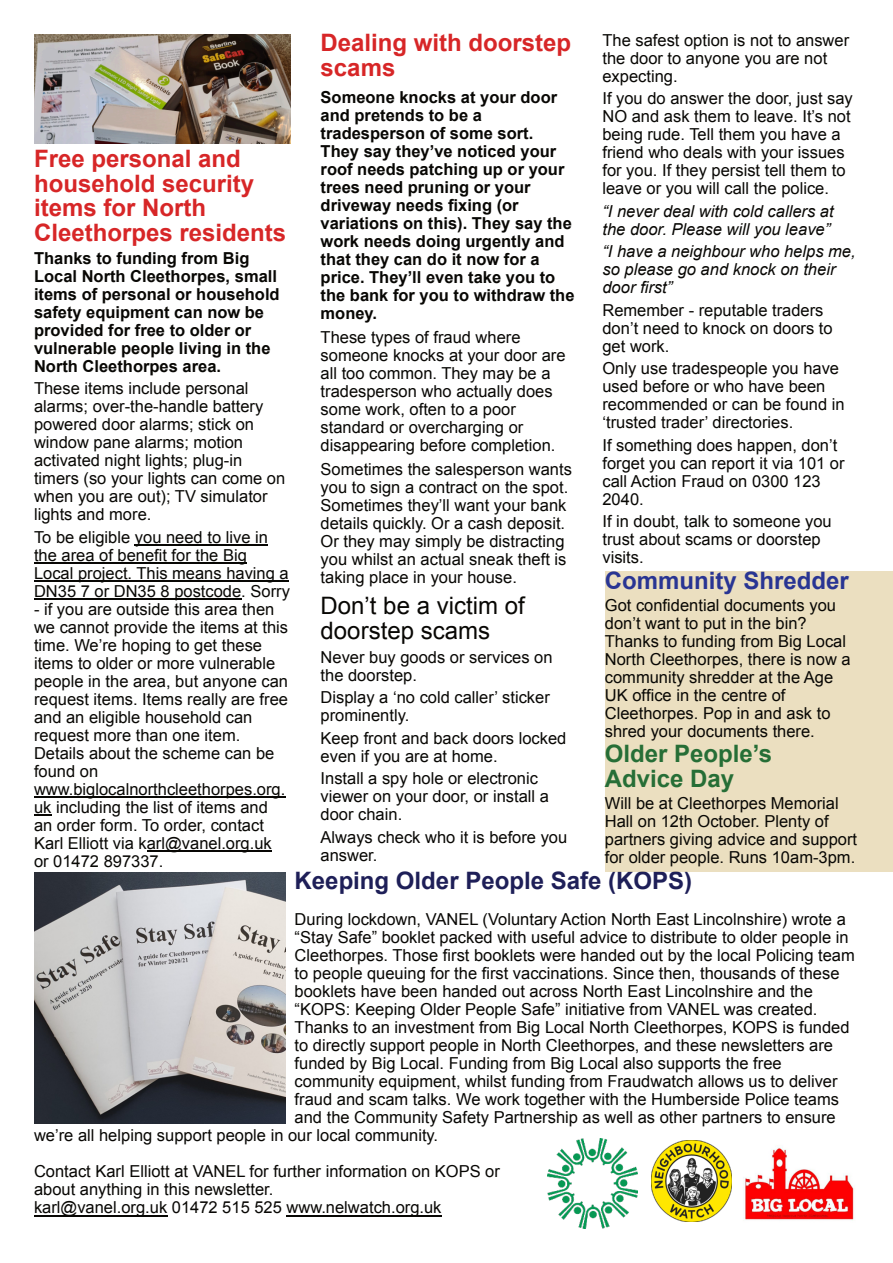
<style>
.page{position:relative;width:893px;height:1263px;background:#fff}
.page>*{position:absolute;margin:0;border:0;box-sizing:border-box;transform-origin:0 0}
.t1{font:700 24px/24.8px "Arial";color:#d72627}
.t2{font:24px/24.8px "Arial";color:#080704}
.t3{font:700 24px "Arial";color:#1e1f58}
.t4{font:700 24px/24.8px "Arial";color:#266e36}
.t5{font:700 24px "Arial";color:#293593}
.t6{font:16.5px/18px "Arial";color:#080704}
.t7{font:700 16.5px/18px "Arial";color:#080704}
.t8{font:italic 16.5px/18px "Arial";color:#080704}
</style>
<div class="page">
<hr style="left:34px;top:1215px;width:133px;height:1px;background:#080704">
<hr style="left:287px;top:1215px;width:155px;height:1px;background:#080704">
<img style="left:547px;top:1138px;width:90px;height:91px">
<div style="left:605px;top:571px;width:288px;height:301px;background:#ebdfc0"></div>
<img style="left:34px;top:872px;width:252px;height:252px">
<img style="left:743px;top:1147px;width:112px;height:74px">
<hr style="left:135px;top:544px;width:133px;height:2px;background:#080704">
<hr style="left:34px;top:562px;width:213px;height:2px;background:#080704">
<hr style="left:34px;top:580px;width:255px;height:2px;background:#080704">
<hr style="left:34px;top:598px;width:207px;height:2px;background:#080704">
<hr style="left:34px;top:796px;width:251px;height:2px;background:#080704">
<svg style="left:34px;top:814px;width:17px;height:2px"></svg>
<hr style="left:147px;top:850px;width:125px;height:2px;background:#080704">
<img style="left:651px;top:1141px;width:81px;height:81px">
<img style="left:34px;top:34px;width:256px;height:109px">
<h1 class="t1" style="left:34px;top:148px;width:254px">Free personal and household security items for North<br>Cleethorpes residents</h1>
<p class="t7" style="left:34px;top:250px;width:247px">Thanks to funding from Big<br>Local North Cleethorpes, small items of personal or household safety equipment can now be provided for free to older or vulnerable people living in the<br>North Cleethorpes area.</p>
<p class="t6" style="left:34px;top:381px;width:253px">These items include personal alarms; over-the-handle battery powered door alarms; stick on window pane alarms; motion activated night lights; plug-in timers (so your lights can come on when you are out); TV simulator lights and more.</p>
<p class="t6" style="left:34px;top:529px;width:257px">To be eligible you need to live in the area of benefit for the Big<br>Local project. This means having a<br>DN35 7 or DN35 8 postcode. Sorry</p>
<p class="t6" style="left:34px;top:601px;width:256px">- if you are outside this area then we cannot provide the items at this time. We’re hoping to get these items to older or more vulnerable people in the area, but anyone can request items. Items really are free and an eligible household can request more than one item.<br>Details about the scheme can be found on www.biglocalnorthcleethorpes.org. uk including the list of items and an order form. To order, contact<br>Karl Elliott via karl@vanel.org.uk or 01472 897337.</p>
<h1 class="t1" style="left:321px;top:33px;width:252px">Dealing with doorstep scams</h1>
<p class="t7" style="left:321px;top:90px;width:255px">Someone knocks at your door and pretends to be a tradesperson of some sort.<br>They say they’ve noticed your roof needs patching up or your trees need pruning or your driveway needs fixing (or variations on this). They say the work needs doing urgently and that they can do it now for a price. They’ll even take you to the bank for you to withdraw the money.</p>
<p class="t6" style="left:321px;top:330px;width:246px">These types of fraud where someone knocks at your door are all too common. They may be a tradesperson who actually does some work, often to a poor standard or overcharging or disappearing before completion.</p>
<p class="t6" style="left:321px;top:462px;width:253px">Sometimes the salesperson wants you to sign a contract on the spot.<br>Sometimes they’ll want your bank details quickly. Or a cash deposit.<br>Or they may simply be distracting you whilst an actual sneak theft is taking place in your house.</p>
<h1 class="t2" style="left:321px;top:595px;width:206px">Don’t be a victim of doorstep scams</h1>
<p class="t6" style="left:321px;top:649px;width:234px">Never buy goods or services on the doorstep.</p>
<p class="t6" style="left:321px;top:690px;width:231px">Display a ‘no cold caller’ sticker prominently.</p>
<p class="t6" style="left:321px;top:730px;width:247px">Keep front and back doors locked even if you are at home.</p>
<p class="t6" style="left:321px;top:771px;width:230px">Install a spy hole or electronic viewer on your door, or install a door chain.</p>
<p class="t6" style="left:321px;top:829px;width:248px">Always check who it is before you answer.</p>
<p class="t6" style="left:602px;top:33px;width:248px">The safest option is not to answer the door to anyone you are not expecting.</p>
<p class="t6" style="left:602px;top:91px;width:252px">If you do answer the door, just say<br>NO and ask them to leave. It’s not being rude. Tell them you have a friend who deals with your issues for you. If they persist tell them to leave or you will call the police.</p>
<p class="t8" style="left:602px;top:204px;width:233px">“I never deal with cold callers at the door. Please will you leave”</p>
<p class="t8" style="left:602px;top:244px;width:255px">“I have a neighbour who helps me, so please go and knock on their door first”</p>
<p class="t6" style="left:602px;top:303px;width:232px">Remember - reputable traders don’t need to knock on doors to get work.</p>
<p class="t6" style="left:602px;top:361px;width:244px">Only use tradespeople you have used before or who have been recommended or can be found in ‘trusted trader’ directories.</p>
<p class="t6" style="left:602px;top:438px;width:244px">If something does happen, don’t forget you can report it via 101 or call Action Fraud on 0300 123<br>2040.</p>
<p class="t6" style="left:602px;top:514px;width:231px">If in doubt, talk to someone you trust about scams or doorstep visits.</p>
<h1 class="t5" style="left:605px;top:571px;width:246px">Community Shredder</h1>
<p class="t6" style="left:605px;top:598px;width:247px">Got confidential documents you don’t want to put in the bin?<br>Thanks to funding from Big Local<br>North Cleethorpes, there is now a community shredder at the Age<br>UK office in the centre of<br>Cleethorpes. Pop in and ask to shred your documents there.</p>
<h1 class="t4" style="left:605px;top:743px;width:169px">Older People’s<br>Advice Day</h1>
<p class="t6" style="left:605px;top:796px;width:254px">Will be at Cleethorpes Memorial<br>Hall on 12th October. Plenty of partners giving advice and support for older people. Runs 10am-3pm.</p>
<h1 class="t3" style="left:295px;top:872px;width:399px">Keeping Older People Safe (KOPS)</h1>
<p class="t6" style="left:295px;top:912px;width:553px">During lockdown, VANEL (Voluntary Action North East Lincolnshire) wrote a</p>
<p class="t6" style="left:295px;top:930px;width:556px">“Stay Safe” booklet packed with useful advice to distribute to older people in</p>
<p class="t6" style="left:295px;top:948px;width:562px">Cleethorpes. Those first booklets were handed out by the local Policing team</p>
<p class="t6" style="left:295px;top:966px;width:546px">to people queuing for the first vaccinations. Since then, thousands of these</p>
<p class="t6" style="left:295px;top:984px;width:520px">booklets have been handed out across North East Lincolnshire and the</p>
<p class="t6" style="left:295px;top:1002px;width:524px">“KOPS: Keeping Older People Safe” initiative from VANEL was created.</p>
<p class="t6" style="left:295px;top:1020px;width:556px">Thanks to an investment from Big Local North Cleethorpes, KOPS is funded</p>
<p class="t6" style="left:295px;top:1038px;width:540px">to directly support people in North Cleethorpes, and these newsletters are</p>
<p class="t6" style="left:295px;top:1056px;width:489px">funded by Big Local. Funding from Big Local also supports the free</p>
<p class="t6" style="left:295px;top:1074px;width:544px">community equipment, whilst funding from Fraudwatch allows us to deliver</p>
<p class="t6" style="left:295px;top:1092px;width:546px">fraud and scam talks. We work together with the Humberside Police teams</p>
<p class="t6" style="left:295px;top:1110px;width:543px">and the Community Safety Partnership as well as other partners to ensure</p>
<p class="t6" style="left:34px;top:1128px;width:406px">we’re all helping support people in our local community.</p>
<p class="t6" style="left:34px;top:1164px;width:467px">Contact Karl Elliott at VANEL for further information on KOPS or about anything in this newsletter.<br>karl@vanel.org.uk 01472 515 525 www.nelwatch.org.uk</p>
</div>
